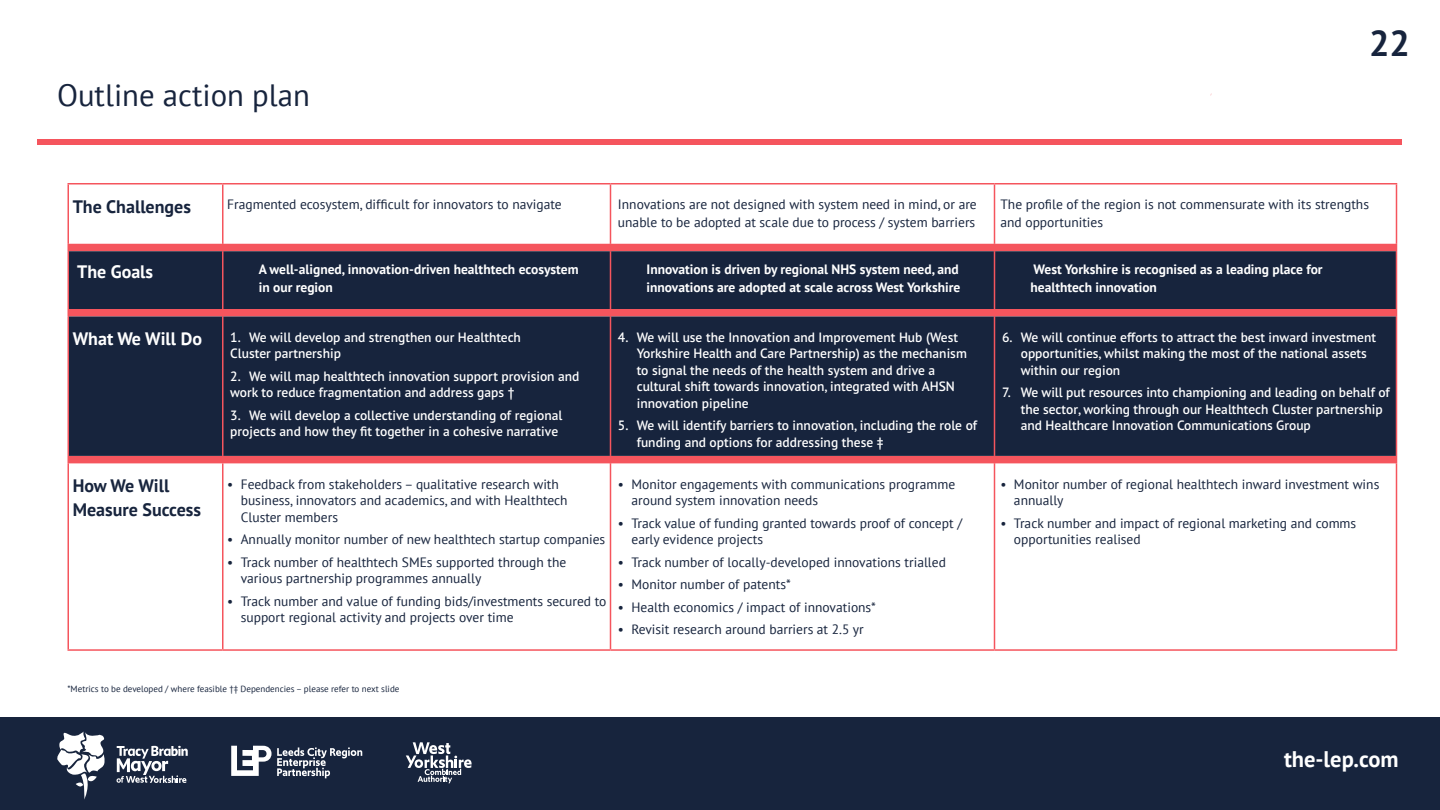
<style>
.page{position:relative;width:1440px;height:810px;background:#fff}
.page>*{position:absolute;margin:0;border:0;box-sizing:border-box;transform-origin:0 0}
.t1{font:700 36px "PT Sans";color:#17243d}
.t2{font:30.75px "PT Sans";color:#17243d}
.t3{font:700 22.5px "PT Sans";color:#fff}
.t4{font:700 18px/23.2px "PT Sans";color:#17243d}
.t5{font:700 18px "PT Sans";color:#fff}
.t6{font:13.5px/16.5px "PT Sans";color:#17243d}
.t7{font:600 13.5px/16.5px "PT Sans Pro";color:#fff}
.t8{font:700 13.5px/18px "PT Sans";color:#fff}
.t9{font:9px "PT Sans";color:#17243d}
</style>
<div class="page">
<div style="left:0;top:717px;width:1440px;height:93px;background:#17243d"></div>
<svg style="left:117px;top:746px;width:71px;height:37px"></svg>
<svg style="left:57px;top:731px;width:48px;height:69px"></svg>
<svg style="left:406px;top:742px;width:66px;height:41px"></svg>
<svg style="left:231px;top:746px;width:131px;height:32px"></svg>
<div style="left:69px;top:244px;width:1327px;height:219px;background:#f5555d"></div>
<div style="left:69px;top:251px;width:1327px;height:205px;background:#17243d"></div>
<hr style="left:68px;top:183px;width:155px;height:1px;background:#f5555d">
<hr style="left:68px;top:184px;width:1px;height:60px;background:#f5555d">
<hr style="left:223px;top:183px;width:387px;height:1px;background:#f5555d">
<hr style="left:222px;top:184px;width:2px;height:60px;background:#f5555d">
<hr style="left:610px;top:183px;width:384px;height:1px;background:#f5555d">
<hr style="left:610px;top:184px;width:1px;height:60px;background:#f5555d">
<hr style="left:994px;top:183px;width:403px;height:1px;background:#f5555d">
<hr style="left:994px;top:184px;width:1px;height:60px;background:#f5555d">
<hr style="left:1396px;top:184px;width:1px;height:60px;background:#f5555d">
<svg style="left:222px;top:244px;width:2px;height:7px"></svg>
<hr style="left:68px;top:251px;width:1px;height:58px;background:#f5555d">
<hr style="left:222px;top:251px;width:2px;height:58px;background:#f5555d">
<hr style="left:610px;top:251px;width:1px;height:58px;background:#f5555d">
<hr style="left:994px;top:251px;width:1px;height:58px;background:#f5555d">
<hr style="left:1396px;top:251px;width:1px;height:58px;background:#f5555d">
<svg style="left:222px;top:309px;width:2px;height:7px"></svg>
<hr style="left:68px;top:316px;width:1px;height:140px;background:#f5555d">
<hr style="left:222px;top:316px;width:2px;height:140px;background:#f5555d">
<hr style="left:610px;top:316px;width:1px;height:140px;background:#f5555d">
<hr style="left:994px;top:316px;width:1px;height:140px;background:#f5555d">
<hr style="left:1396px;top:316px;width:1px;height:140px;background:#f5555d">
<hr style="left:68px;top:463px;width:1px;height:186px;background:#f5555d">
<hr style="left:222px;top:463px;width:2px;height:186px;background:#f5555d">
<hr style="left:610px;top:463px;width:1px;height:186px;background:#f5555d">
<hr style="left:994px;top:463px;width:1px;height:186px;background:#f5555d">
<hr style="left:1396px;top:463px;width:1px;height:186px;background:#f5555d">
<hr style="left:68px;top:649px;width:155px;height:2px;background:#f5555d">
<hr style="left:223px;top:649px;width:387px;height:2px;background:#f5555d">
<hr style="left:610px;top:649px;width:384px;height:2px;background:#f5555d">
<hr style="left:994px;top:649px;width:403px;height:2px;background:#f5555d">
<div style="left:38px;top:139px;width:1364px;height:6px;background:#f5555d"></div>
<h2 class="t2" style="left:57px;top:76px;width:254px">Outline action plan</h2>
<h1 class="t1" style="left:1369px;top:20px;width:42px">22</h1>
<h3 class="t4" style="left:73px;top:194px;width:120px">The Challenges</h3>
<p class="t6" style="left:227px;top:196px;width:336px">Fragmented ecosystem, difficult for innovators to navigate</p>
<p class="t6" style="left:618px;top:195px;width:360px;line-height:18px">Innovations are not designed with system need in mind, or are unable to be adopted at scale due to process / system barriers</p>
<p class="t6" style="left:1000px;top:195px;width:370px;line-height:18px">The profile of the region is not commensurate with its strengths and opportunities</p>
<h3 class="t5" style="left:77px;top:260px;width:77px">The Goals</h3>
<p class="t8" style="left:259px;top:260px;width:321px">A well-aligned, innovation-driven healthtech ecosystem in our region</p>
<p class="t8" style="left:646px;top:260px;width:316px">Innovation is driven by regional NHS system need, and innovations are adopted at scale across West Yorkshire</p>
<p class="t8" style="left:1030px;top:260px;width:294px">West Yorkshire is recognised as a leading place for healthtech innovation</p>
<h3 class="t5" style="left:73px;top:327px;width:131px">What We Will Do</h3>
<p class="t7" style="left:230px;top:329px;width:292px">1. We will develop and strengthen our Healthtech<br>Cluster partnership</p>
<p class="t7" style="left:230px;top:368px;width:351px">2. We will map healthtech innovation support provision and work to reduce fragmentation and address gaps †</p>
<p class="t7" style="left:230px;top:407px;width:334px">3. We will develop a collective understanding of regional projects and how they fit together in a cohesive narrative</p>
<p class="t7" style="left:1021px;top:329px;width:357px;text-indent:-19px">6. We will continue efforts to attract the best inward investment opportunities, whilst making the most of the national assets within our region</p>
<p class="t7" style="left:1021px;top:384px;width:371px;text-indent:-19px">7. We will put resources into championing and leading on behalf of the sector, working through our Healthtech Cluster partnership and Healthcare Innovation Communications Group</p>
<p class="t7" style="left:637px;top:329px;width:332px;text-indent:-19px">4. We will use the Innovation and Improvement Hub (West Yorkshire Health and Care Partnership) as the mechanism to signal the needs of the health system and drive a cultural shift towards innovation, integrated with AHSN innovation pipeline</p>
<p class="t7" style="left:637px;top:417px;width:342px;text-indent:-19px">5. We will identify barriers to innovation, including the role of funding and options for addressing these ‡</p>
<h3 class="t4" style="left:73px;top:474px;width:130px">How We Will<br>Measure Success</h3>
<p class="t6" style="left:241px;top:475px;width:328px;text-indent:-14px">• Feedback from stakeholders – qualitative research with business, innovators and academics, and with Healthtech<br>Cluster members</p>
<p class="t6" style="left:227px;top:531px;width:380px">• Annually monitor number of new healthtech startup companies</p>
<p class="t6" style="left:241px;top:553px;width:327px;text-indent:-14px">• Track number of healthtech SMEs supported through the various partnership programmes annually</p>
<p class="t6" style="left:241px;top:592px;width:367px;text-indent:-14px">• Track number and value of funding bids/investments secured to support regional activity and projects over time</p>
<p class="t6" style="left:631px;top:475px;width:325px;text-indent:-14px">• Monitor engagements with communications programme around system innovation needs</p>
<p class="t6" style="left:631px;top:514px;width:332px;text-indent:-14px">• Track value of funding granted towards proof of concept / early evidence projects</p>
<p class="t6" style="left:618px;top:553px;width:330px">• Track number of locally-developed innovations trialled</p>
<p class="t6" style="left:618px;top:576px;width:174px">• Monitor number of patents*</p>
<p class="t6" style="left:618px;top:599px;width:260px">• Health economics / impact of innovations*</p>
<p class="t6" style="left:618px;top:621px;width:247px">• Revisit research around barriers at 2.5 yr</p>
<p class="t9" style="left:68px;top:683px;width:333px">*Metrics to be developed / where feasible †‡ Dependencies – please refer to next slide</p>
<p class="t6" style="left:1014px;top:476px;width:367px;text-indent:-14px">• Monitor number of regional healthtech inward investment wins annually</p>
<p class="t6" style="left:1014px;top:515px;width:344px;text-indent:-14px">• Track number and impact of regional marketing and comms opportunities realised</p>
<h3 class="t3" style="left:1284px;top:745px;width:116px">the-lep.com</h3>
</div>
